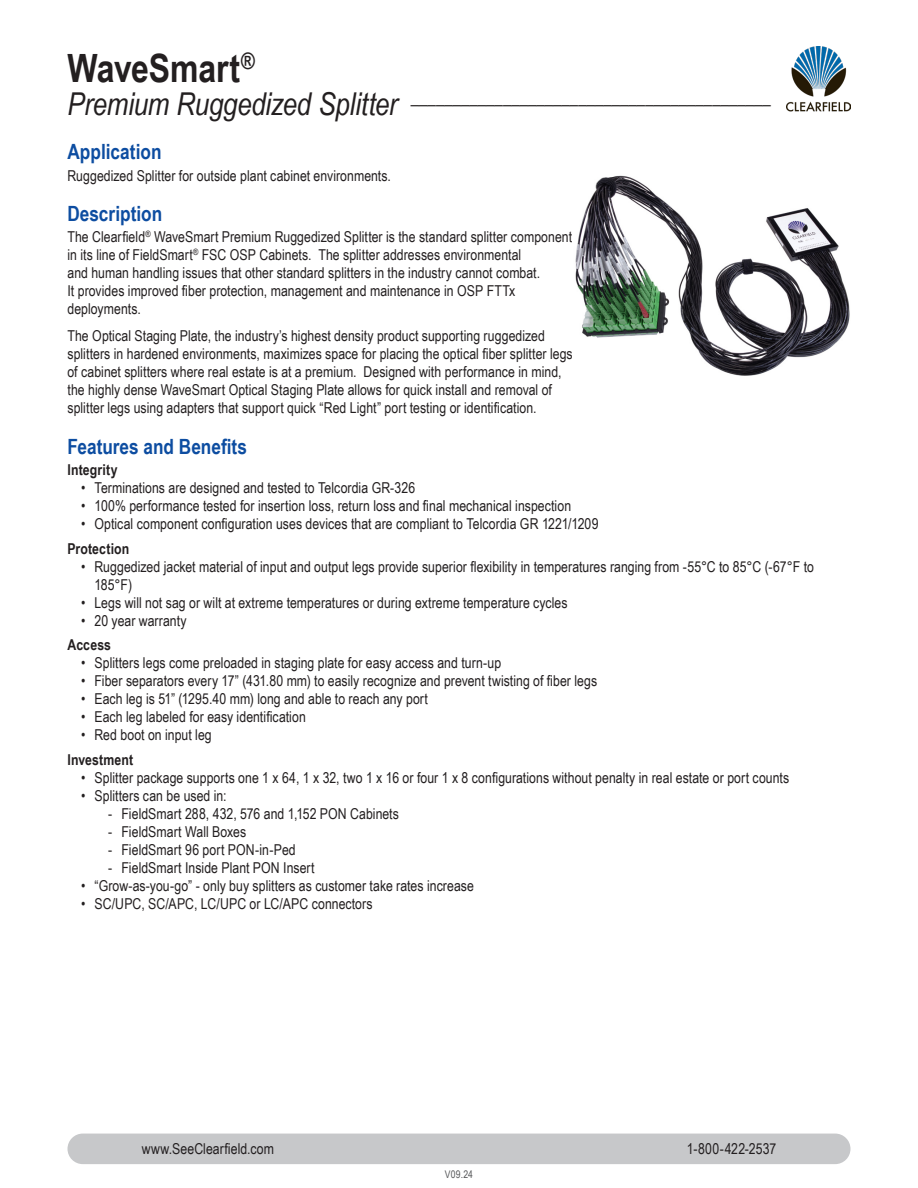
<style>
.page{position:relative;width:918px;height:1188px;background:#fff}
.page>*{position:absolute;margin:0;border:0;box-sizing:border-box;transform-origin:0 0}
.Right_Page_Product_Header{font:700 39px "Arial Narrow";letter-spacing:-.005em;color:#231f20}
.Headers{font:700 21px "Arial Narrow";color:#0d4da1}
.Right_Page_Product_Name{font:italic 18.3px "Arial Narrow";color:#231f20}
.t1{font:15px/18px "Arial Narrow";letter-spacing:.005em;color:#231f20}
.Features_and_Benefits{font:700 15px "Arial Narrow";letter-spacing:.01em;color:#231f20}
.Features_and_Benefits_-_first_header{font:700 15px "Arial Narrow";letter-spacing:.01em;color:#231f20}
.t2{font:10.5px "Arial Narrow";color:#57585a}
.s1{font-size:31.5px}
</style>
<div class="page">
<img style="left:787px;top:46px;width:63px;height:66px">
<div style="left:67px;top:1134px;width:783px;height:30px;background:#c7c8ca;border-radius:15px"></div>
<img style="left:575px;top:175px;width:275px;height:201px">
<p class="Right_Page_Product_Header" style="left:68px;top:39px;width:189px">WaveSmart<sup>®</sup></p>
<p class="Right_Page_Product_Name" style="left:68px;top:85px;width:705px"><span class="s1">Premium Ruggedized Splitter</span> ___________________________________________</p>
<p class="Headers" style="left:68px;top:136px;width:96px">Application</p>
<p class="t1" style="left:68px;top:166px;width:325px">Ruggedized Splitter for outside plant cabinet environments.</p>
<p class="Headers" style="left:68px;top:198px;width:96px">Description</p>
<p class="t1" style="left:68px;top:228px;width:506px">The Clearfield<sup>®</sup> WaveSmart Premium Ruggedized Splitter is the standard splitter component in its line of FieldSmart<sup>®</sup> FSC OSP Cabinets. The splitter addresses environmental<br>and human handling issues that other standard splitters in the industry cannot combat.<br>It provides improved fiber protection, management and maintenance in OSP FTTx deployments.</p>
<p class="t1" style="left:68px;top:326px;width:507px">The Optical Staging Plate, the industry’s highest density product supporting ruggedized splitters in hardened environments, maximizes space for placing the optical fiber splitter legs of cabinet splitters where real estate is at a premium. Designed with performance in mind, the highly dense WaveSmart Optical Staging Plate allows for quick install and removal of splitter legs using adapters that support quick “Red Light” port testing or identification.</p>
<p class="Headers" style="left:68px;top:430px;width:181px">Features and Benefits</p>
<p class="Features_and_Benefits_-_first_header" style="left:68px;top:458px;width:52px">Integrity</p>
<p class="t1" style="left:81px;top:478px;width:336px">• Terminations are designed and tested to Telcordia GR-326</p>
<p class="t1" style="left:81px;top:496px;width:492px">• 100% performance tested for insertion loss, return loss and final mechanical inspection</p>
<p class="t1" style="left:81px;top:514px;width:519px">• Optical component configuration uses devices that are compliant to Telcordia GR 1221/1209</p>
<p class="Features_and_Benefits" style="left:68px;top:537px;width:63px">Protection</p>
<p class="t1" style="left:94px;top:557px;width:721px;text-indent:-14px">• Ruggedized jacket material of input and output legs provide superior flexibility in temperatures ranging from -55°C to 85°C (-67°F to<br>185°F)</p>
<p class="t1" style="left:81px;top:593px;width:488px">• Legs will not sag or wilt at extreme temperatures or during extreme temperature cycles</p>
<p class="t1" style="left:81px;top:611px;width:107px">• 20 year warranty</p>
<p class="Features_and_Benefits" style="left:68px;top:634px;width:45px">Access</p>
<p class="t1" style="left:81px;top:653px;width:422px">• Splitters legs come preloaded in staging plate for easy access and turn-up</p>
<p class="t1" style="left:81px;top:671px;width:518px">• Fiber separators every 17” (431.80 mm) to easily recognize and prevent twisting of fiber legs</p>
<p class="t1" style="left:81px;top:689px;width:348px">• Each leg is 51” (1295.40 mm) long and able to reach any port</p>
<p class="t1" style="left:81px;top:707px;width:226px">• Each leg labeled for easy identification</p>
<p class="t1" style="left:81px;top:725px;width:132px">• Red boot on input leg</p>
<p class="Features_and_Benefits" style="left:68px;top:748px;width:67px">Investment</p>
<p class="t1" style="left:81px;top:768px;width:710px">• Splitter package supports one 1 x 64, 1 x 32, two 1 x 16 or four 1 x 8 configurations without penalty in real estate or port counts</p>
<p class="t1" style="left:81px;top:786px;width:147px">• Splitters can be used in:</p>
<p class="t1" style="left:108px;top:804px;width:293px">- FieldSmart 288, 432, 576 and 1,152 PON Cabinets</p>
<p class="t1" style="left:108px;top:822px;width:140px">- FieldSmart Wall Boxes</p>
<p class="t1" style="left:108px;top:840px;width:189px">- FieldSmart 96 port PON-in-Ped</p>
<p class="t1" style="left:108px;top:858px;width:208px">- FieldSmart Inside Plant PON Insert</p>
<p class="t1" style="left:81px;top:876px;width:394px">• “Grow-as-you-go” - only buy splitters as customer take rates increase</p>
<p class="t1" style="left:81px;top:894px;width:293px">• SC/UPC, SC/APC, LC/UPC or LC/APC connectors</p>
<p class="t1" style="left:142px;top:1139px;width:134px">www.SeeClearfield.com</p>
<p class="t1" style="left:687px;top:1139px;width:91px">1-800-422-2537</p>
<p class="t2" style="left:445px;top:1167px;width:30px">V09.24</p>
</div>
